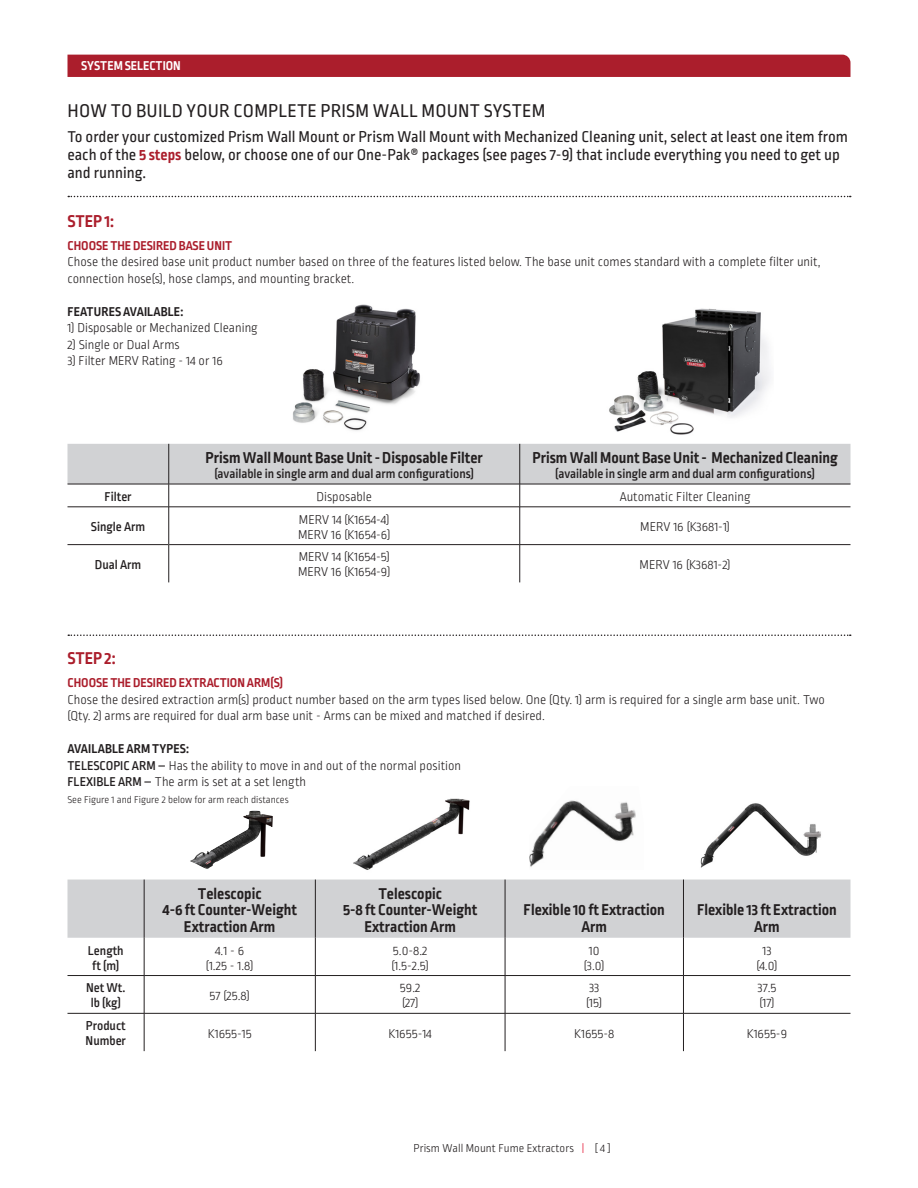
<style>
.page{position:relative;width:918px;height:1188px;background:#fff}
.page>*{position:absolute;margin:0;border:0;box-sizing:border-box;transform-origin:0 0}
.body{font:19.5px "Ropa Sans Pro";letter-spacing:.01em;color:#231f20}
.body-2{font:700 18px "Ropa Sans Pro";color:#ab1e2c}
.t1{font:700 16.5px/16.5px "Ropa Sans Pro";color:#231f20;text-align:center}
.body-3{font:16.5px/18px "Ropa Sans Pro";color:#231f20}
.body-4{font:300 13.5px/16.5px "Ropa Sans Pro";color:#231f20}
.t2{font:500 13.5px "Ropa Sans Pro";color:#231f20}
.body-5{font:700 13.5px "Ropa Sans Pro";color:#ab1e2c}
.body-6{font:700 13.5px "Ropa Sans Pro";letter-spacing:.01em;color:#231f20}
.t3{font:700 13.5px "Ropa Sans Pro";color:#fff}
.t4{font:300 12px "Ropa Sans Pro";color:#231f20}
.body-7{font:300 10.5px "Ropa Sans Pro";color:#231f20}
.s1{font-weight:700;color:#ab1e2c}
.s2{font-weight:500}
.s3{color:#e51836}
</style>
<div class="page">
<img style="left:609px;top:308px;width:161px;height:127px">
<div style="left:68px;top:55px;width:782px;height:22px;background:#ab1e2c"></div>
<hr style="left:68px;top:544px;width:100px;height:1px;background:#231f20">
<hr style="left:169px;top:544px;width:351px;height:1px;background:#231f20">
<hr style="left:520px;top:544px;width:330px;height:1px;background:#231f20">
<hr style="left:519px;top:507px;width:1px;height:38px;background:#231f20">
<hr style="left:519px;top:545px;width:1px;height:37px;background:#231f20">
<svg style="left:68px;top:444px;width:782px;height:63px"></svg>
<hr style="left:168px;top:507px;width:1px;height:38px;background:#231f20">
<hr style="left:168px;top:545px;width:1px;height:37px;background:#231f20">
<hr style="left:68px;top:507px;width:101px;height:1px;background:#231f20">
<hr style="left:169px;top:507px;width:351px;height:1px;background:#231f20">
<hr style="left:520px;top:507px;width:330px;height:1px;background:#231f20">
<img style="left:293px;top:304px;width:127px;height:127px">
<svg style="left:68px;top:634px;width:783px;height:2px"></svg>
<svg style="left:68px;top:196px;width:783px;height:1px"></svg>
<div style="left:68px;top:880px;width:782px;height:58px;background:#d1d2d4"></div>
<hr style="left:68px;top:975px;width:76px;height:1px;background:#231f20">
<hr style="left:144px;top:975px;width:171px;height:1px;background:#231f20">
<hr style="left:315px;top:975px;width:190px;height:1px;background:#231f20">
<hr style="left:505px;top:975px;width:178px;height:1px;background:#231f20">
<hr style="left:683px;top:975px;width:168px;height:1px;background:#231f20">
<hr style="left:144px;top:880px;width:1px;height:58px;background:#231f20">
<hr style="left:315px;top:880px;width:1px;height:58px;background:#231f20">
<hr style="left:144px;top:938px;width:1px;height:37px;background:#231f20">
<hr style="left:315px;top:938px;width:1px;height:37px;background:#231f20">
<hr style="left:144px;top:976px;width:1px;height:37px;background:#231f20">
<hr style="left:315px;top:976px;width:1px;height:37px;background:#231f20">
<hr style="left:144px;top:1013px;width:1px;height:38px;background:#231f20">
<hr style="left:315px;top:1013px;width:1px;height:38px;background:#231f20">
<hr style="left:68px;top:1013px;width:76px;height:1px;background:#231f20">
<hr style="left:144px;top:1013px;width:171px;height:1px;background:#231f20">
<hr style="left:315px;top:1013px;width:190px;height:1px;background:#231f20">
<hr style="left:505px;top:1013px;width:178px;height:1px;background:#231f20">
<hr style="left:683px;top:1013px;width:168px;height:1px;background:#231f20">
<hr style="left:505px;top:880px;width:1px;height:58px;background:#231f20">
<hr style="left:683px;top:880px;width:1px;height:58px;background:#231f20">
<hr style="left:505px;top:938px;width:1px;height:37px;background:#231f20">
<hr style="left:683px;top:938px;width:1px;height:37px;background:#231f20">
<hr style="left:505px;top:976px;width:1px;height:37px;background:#231f20">
<hr style="left:683px;top:976px;width:1px;height:37px;background:#231f20">
<hr style="left:505px;top:1013px;width:1px;height:38px;background:#231f20">
<hr style="left:683px;top:1013px;width:1px;height:38px;background:#231f20">
<img style="left:353px;top:799px;width:117px;height:71px">
<img style="left:529px;top:800px;width:107px;height:67px">
<img style="left:700px;top:803px;width:121px;height:65px">
<img style="left:190px;top:811px;width:83px;height:58px">
<p class="t3" style="left:81px;top:58px;width:101px">SYSTEM SELECTION</p>
<p class="body" style="left:68px;top:100px;width:479px">HOW TO BUILD YOUR COMPLETE PRISM WALL MOUNT SYSTEM</p>
<p class="body-3" style="left:68px;top:128px;width:782px">To order your customized Prism Wall Mount or Prism Wall Mount with Mechanized Cleaning unit, select at least one item from each of the <span class="s1">5 steps</span> below, or choose one of our One-Pak® packages (see pages 7-9) that include everything you need to get up and running.</p>
<p class="body-2" style="left:68px;top:211px;width:48px">STEP 1:</p>
<p class="body-5" style="left:68px;top:238px;width:166px">CHOOSE THE DESIRED BASE UNIT</p>
<p class="body-4" style="left:68px;top:255px;width:755px">Chose the desired base unit product number based on three of the features listed below. The base unit comes standard with a complete filter unit, connection hose(s), hose clamps, and mounting bracket.</p>
<p class="body-6" style="left:68px;top:304px;width:117px">FEATURES AVAILABLE:</p>
<p class="body-4" style="left:68px;top:321px;width:192px">1) Disposable or Mechanized Cleaning</p>
<p class="body-4" style="left:68px;top:337px;width:114px">2) Single or Dual Arms</p>
<p class="body-4" style="left:68px;top:354px;width:157px">3) Filter MERV Rating - 14 or 16</p>
<p class="t1" style="left:206px;top:450px;width:279px">Prism Wall Mount Base Unit - Disposable Filter</p>
<p class="t2" style="left:214px;top:466px;width:261px">(available in single arm and dual arm configurations)</p>
<p class="t1" style="left:532px;top:450px;width:307px">Prism Wall Mount Base Unit - Mechanized Cleaning</p>
<p class="t2" style="left:555px;top:466px;width:261px">(available in single arm and dual arm configurations)</p>
<p class="t2" style="left:105px;top:489px;width:29px">Filter</p>
<p class="body-4" style="left:317px;top:489px;width:57px">Disposable</p>
<p class="body-4" style="left:620px;top:489px;width:132px">Automatic Filter Cleaning</p>
<p class="t2" style="left:91px;top:519px;width:56px">Single Arm</p>
<p class="body-4" style="left:299px;top:512px;width:92px">MERV 14 (K1654-4)</p>
<p class="body-4" style="left:298px;top:527px;width:94px">MERV 16 (K1654-6)</p>
<p class="body-4" style="left:640px;top:519px;width:91px">MERV 16 (K3681-1)</p>
<p class="t2" style="left:95px;top:557px;width:48px">Dual Arm</p>
<p class="body-4" style="left:299px;top:550px;width:93px">MERV 14 (K1654-5)</p>
<p class="body-4" style="left:298px;top:565px;width:94px">MERV 16 (K1654-9)</p>
<p class="body-4" style="left:640px;top:557px;width:93px">MERV 16 (K3681-2)</p>
<p class="body-2" style="left:68px;top:648px;width:50px">STEP 2:</p>
<p class="body-5" style="left:68px;top:675px;width:217px">CHOOSE THE DESIRED EXTRACTION ARM(S)</p>
<p class="body-4" style="left:68px;top:692px;width:759px">Chose the desired extraction arm(s) product number based on the arm types lised below. One (Qty. 1) arm is required for a single arm base unit. Two (Qty. 2) arms are required for dual arm base unit - Arms can be mixed and matched if desired.</p>
<p class="body-6" style="left:68px;top:741px;width:123px">AVAILABLE ARM TYPES:</p>
<p class="body-4" style="left:68px;top:758px;width:395px"><span class="s2">TELESCOPIC ARM –</span> Has the ability to move in and out of the normal position</p>
<p class="body-4" style="left:68px;top:774px;width:240px"><span class="s2">FLEXIBLE ARM –</span> The arm is set at a set length</p>
<p class="body-7" style="left:68px;top:794px;width:223px">See Figure 1 and Figure 2 below for arm reach distances</p>
<p class="t2" style="left:88px;top:943px;width:37px">Length</p>
<p class="t2" style="left:92px;top:958px;width:28px">ft (m)</p>
<p class="t2" style="left:86px;top:980px;width:41px">Net Wt.</p>
<p class="t2" style="left:91px;top:995px;width:32px">lb (kg)</p>
<p class="t2" style="left:86px;top:1018px;width:41px">Product</p>
<p class="t2" style="left:86px;top:1033px;width:42px">Number</p>
<p class="t1" style="left:163px;top:886px;width:136px">Telescopic<br>4-6 ft Counter-Weight<br>Extraction Arm</p>
<p class="t1" style="left:343px;top:886px;width:136px">Telescopic<br>5-8 ft Counter-Weight<br>Extraction Arm</p>
<p class="body-4" style="left:206px;top:944px;width:49px;line-height:15px;text-align:center">4.1 - 6 (1.25 - 1.8)</p>
<p class="body-4" style="left:393px;top:943px;width:36px">5.0-8.2</p>
<p class="body-4" style="left:391px;top:958px;width:39px">(1.5-2.5)</p>
<p class="body-4" style="left:210px;top:988px;width:42px">57 (25.8)</p>
<p class="body-4" style="left:400px;top:981px;width:22px">59.2</p>
<p class="body-4" style="left:402px;top:996px;width:18px">(27)</p>
<p class="t1" style="left:524px;top:903px;width:143px">Flexible 10 ft Extraction<br>Arm</p>
<p class="t1" style="left:697px;top:903px;width:141px">Flexible 13 ft Extraction<br>Arm</p>
<p class="body-4" style="left:589px;top:943px;width:12px">10</p>
<p class="body-4" style="left:584px;top:958px;width:22px">(3.0)</p>
<p class="body-4" style="left:589px;top:981px;width:12px">33</p>
<p class="body-4" style="left:586px;top:996px;width:17px">(15)</p>
<p class="body-4" style="left:762px;top:943px;width:11px">13</p>
<p class="body-4" style="left:756px;top:958px;width:23px">(4.0)</p>
<p class="body-4" style="left:757px;top:981px;width:21px">37.5</p>
<p class="body-4" style="left:759px;top:996px;width:17px">(17)</p>
<p class="body-4" style="left:208px;top:1026px;width:45px">K1655-15</p>
<p class="body-4" style="left:389px;top:1026px;width:45px">K1655-14</p>
<p class="body-4" style="left:574px;top:1026px;width:42px">K1655-8</p>
<p class="body-4" style="left:747px;top:1026px;width:42px">K1655-9</p>
<p class="t4" style="left:414px;top:1142px;width:199px">Prism Wall Mount Fume Extractors <span class="s3">|</span> [ 4 ]</p>
</div>
